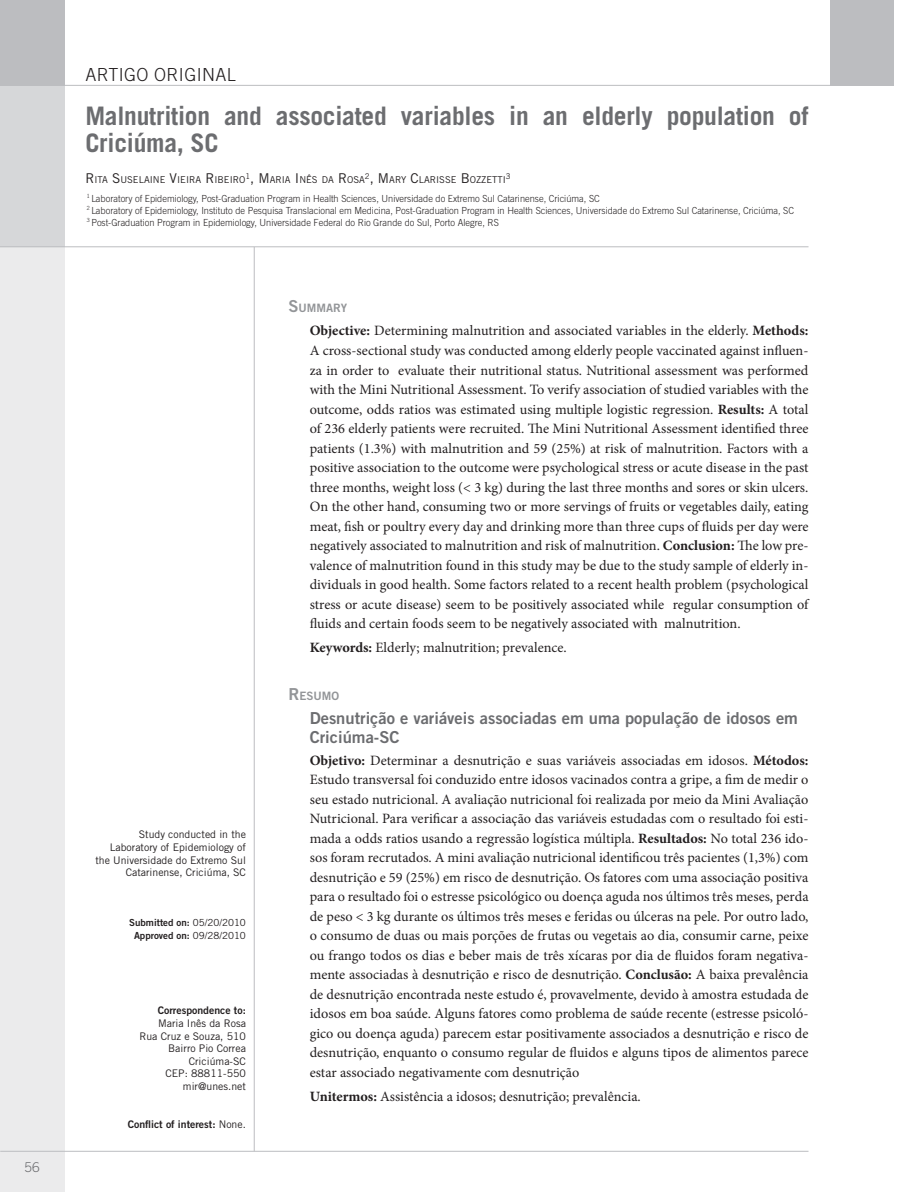
<style>
.page{position:relative;width:899px;height:1192px;background:#fff}
.page>*{position:absolute;margin:0;border:0;box-sizing:border-box;transform-origin:0 0}
._01_Titulo_Artigo{font:700 25.5px/27px "Trade Gothic LT Std";letter-spacing:-.01em;color:#6c6d70}
.t1{font:300 18px "Trade Gothic LT Std";letter-spacing:.02em;color:#231f20}
._09_Titulo_Summary_I{font:16.5px/19.5px "Trade Gothic LT Std Bd 2";color:#6c6d70}
._08_Texto_Resumo{font:14.25px/19.5px "Minion Pro";color:#231f20;text-align:justify}
.t2{font:300 13.5px "Trade Gothic LT Std";color:#6c6d70}
._07_Titulo_Resumo_Su{font:11.55px "Trade Gothic LT Std Bd 2";color:#939598}
._04_Lateral{font:10.5px/12.6px "Trade Gothic LT Std";color:#231f20;text-align:right}
._04_Lateral-2{font:10.5px "Trade Gothic LT Std Bd 2";color:#231f20}
._03_Titulacao{font:300 9.75px "Trade Gothic LT Std";color:#231f20;scale:.95 1}
._04_Lateral-3{font:9.75px "Trade Gothic LT Std Bd 2";color:#231f20}
._02_Autores{font:9.45px "Trade Gothic LT Std";color:#231f20}
._02_Autores-2{font:7.8px "Trade Gothic LT Std";color:#231f20}
.s1{font-size:13.5px}
.s2{font-family:"Trade Gothic LT Std"}
.s3{font-size:16.5px}
.s4{font-weight:700}
</style>
<div class="page">
<hr style="left:0;top:85px;width:893px;height:1px;background:#bcbdc0">
<hr style="left:0;top:1150px;width:808px;height:1px;background:#bcbdc0">
<div style="left:0;top:0;width:64px;height:85px;background:#bcbdc0"></div>
<div style="left:829px;top:0;width:64px;height:85px;background:#bcbdc0"></div>
<hr style="left:0;top:246px;width:808px;height:1px;background:#bcbdc0">
<div style="left:0;top:247px;width:64px;height:944px;background:#ebebec"></div>
<div style="left:0;top:85px;width:64px;height:162px;background:#d6d7d9"></div>
<hr style="left:254px;top:247px;width:1px;height:903px;background:#bcbdc0">
<p class="t2" style="left:25px;top:1158px;width:17px">56</p>
<p class="t1" style="left:85px;top:64px;width:152px">ARTIGO ORIGINAL</p>
<p class="_01_Titulo_Artigo" style="left:85px;top:102px;width:724px">Malnutrition and associated variables in an elderly population of<br>Criciúma, SC</p>
<p class="_02_Autores" style="left:85px;top:174px;width:422px"><span class="s1">R</span>ITA <span class="s1">S</span>USELAINE <span class="s1">V</span>IEIRA <span class="s1">R</span>IBEIRO<sup>1</sup><span class="s1">, M</span>AR IA <span class="s1">I</span> NÊS DA <span class="s1">R</span>OSA<sup>2</sup><span class="s1">, M</span>ARY <span class="s1">C</span>LAR ISSE <span class="s1">B</span>OZZETTI</p>
<p class="_02_Autores-2" style="left:506px;top:171px;width:6px">3</p>
<p class="_03_Titulacao" style="left:87px;top:192px;width:541px"><sup>1</sup> Laboratory of Epidemiology, Post-Graduation Program in Health Sciences, Universidade do Extremo Sul Catarinense, Criciúma, SC</p>
<p class="_03_Titulacao" style="left:87px;top:204px;width:746px"><sup>2</sup> Laboratory of Epidemiology, Instituto de Pesquisa Translacional em Medicina, Post-Graduation Program in Health Sciences, Universidade do Extremo Sul Catarinense, Criciúma, SC</p>
<p class="_03_Titulacao" style="left:87px;top:216px;width:435px"><sup>3</sup> Post-Graduation Program in Epidemiology, Universidade Federal do Rio Grande do Sul, Porto Alegre, RS</p>
<p class="_04_Lateral" style="left:95px;top:828px;width:152px">Study conducted in the<br>Laboratory of Epidemiology of the Universidade do Extremo Sul<br>Catarinense, Criciúma, SC</p>
<p class="_04_Lateral-3" style="left:129px;top:916px;width:118px">Submitted on: <span class="s2">05/20/2010</span></p>
<p class="_04_Lateral-3" style="left:134px;top:928px;width:113px">Approved on: <span class="s2">09/28/2010</span></p>
<p class="_04_Lateral-2" style="left:158px;top:1003px;width:90px">Correspondence to:</p>
<p class="_04_Lateral" style="left:158px;top:1016px;width:89px">Maria Inês da Rosa</p>
<p class="_04_Lateral" style="left:139px;top:1029px;width:108px">Rua Cruz e Souza, 510</p>
<p class="_04_Lateral" style="left:168px;top:1041px;width:79px">Bairro Pio Correa</p>
<p class="_04_Lateral" style="left:189px;top:1054px;width:59px">Criciúma-SC</p>
<p class="_04_Lateral" style="left:165px;top:1066px;width:82px">CEP: 88811-550</p>
<p class="_04_Lateral" style="left:183px;top:1079px;width:64px">mir@unes.net</p>
<p class="_04_Lateral-2" style="left:128px;top:1117px;width:120px">Conflict of interest: <span class="s2">None.</span></p>
<p class="_07_Titulo_Resumo_Su" style="left:288px;top:300px;width:60px"><span class="s3">S</span>UMMARY</p>
<p class="_08_Texto_Resumo" style="left:310px;top:321px;width:500px"><span class="s4">Objective:</span> Determining malnutrition and associated variables in the elderly. <span class="s4">Methods:<br></span>A cross-sectional study was conducted among elderly people vaccinated against influen&shy;za in order to evaluate their nutritional status. Nutritional assessment was performed with the Mini Nutritional Assessment. To verify association of studied variables with the outcome, odds ratios was estimated using multiple logistic regression. <span class="s4">Results:</span> A total of 236 elderly patients were recruited. The Mini Nutritional Assessment identified three patients (1.3%) with malnutrition and 59 (25%) at risk of malnutrition. Factors with a positive association to the outcome were psychological stress or acute disease in the past three months, weight loss (&lt; 3 kg) during the last three months and sores or skin ulcers.<br>On the other hand, consuming two or more servings of fruits or vegetables daily, eating meat, fish or poultry every day and drinking more than three cups of fluids per day were negatively associated to malnutrition and risk of malnutrition. <span class="s4">Conclusion:</span> The low pre&shy;valence of malnutrition found in this study may be due to the study sample of elderly in&shy;dividuals in good health. Some factors related to a recent health problem (psychological stress or acute disease) seem to be positively associated while regular consumption of fluids and certain foods seem to be negatively associated with malnutrition.</p>
<p class="_08_Texto_Resumo" style="left:310px;top:637px;width:258px"><span class="s4">Keywords:</span> Elderly; malnutrition; prevalence.</p>
<p class="_07_Titulo_Resumo_Su" style="left:288px;top:688px;width:52px"><span class="s3">R</span>ESUMO</p>
<p class="_09_Titulo_Summary_I" style="left:310px;top:707px;width:490px">Desnutrição e variáveis associadas em uma população de idosos em<br>Criciúma-SC</p>
<p class="_08_Texto_Resumo" style="left:310px;top:750px;width:500px"><span class="s4">Objetivo:</span> Determinar a desnutrição e suas variáveis associadas em idosos. <span class="s4">Métodos:<br></span>Estudo transversal foi conduzido entre idosos vacinados contra a gripe, a fim de medir o seu estado nutricional. A avaliação nutricional foi realizada por meio da Mini Avaliação Nutricional. Para verificar a associação das variáveis estudadas com o resultado foi esti&shy;mada a odds ratios usando a regressão logística múltipla. <span class="s4">Resultados:</span> No total 236 ido&shy;sos foram recrutados. A mini avaliação nutricional identificou três pacientes (1,3%) com desnutrição e 59 (25%) em risco de desnutrição. Os fatores com uma associação positiva para o resultado foi o estresse psicológico ou doença aguda nos últimos três meses, perda de peso &lt; 3 kg durante os últimos três meses e feridas ou úlceras na pele. Por outro lado, o consumo de duas ou mais porções de frutas ou vegetais ao dia, consumir carne, peixe ou frango todos os dias e beber mais de três xícaras por dia de fluidos foram negativa&shy;mente associadas à desnutrição e risco de desnutrição. <span class="s4">Conclusão:</span> A baixa prevalência de desnutrição encontrada neste estudo é, provavelmente, devido à amostra estudada de idosos em boa saúde. Alguns fatores como problema de saúde recente (estresse psicoló&shy;gico ou doença aguda) parecem estar positivamente associados a desnutrição e risco de desnutrição, enquanto o consumo regular de fluidos e alguns tipos de alimentos parece estar associado negativamente com desnutrição</p>
<p class="_08_Texto_Resumo" style="left:310px;top:1086px;width:333px"><span class="s4">Unitermos:</span> Assistência a idosos; desnutrição; prevalência.</p>
</div>
